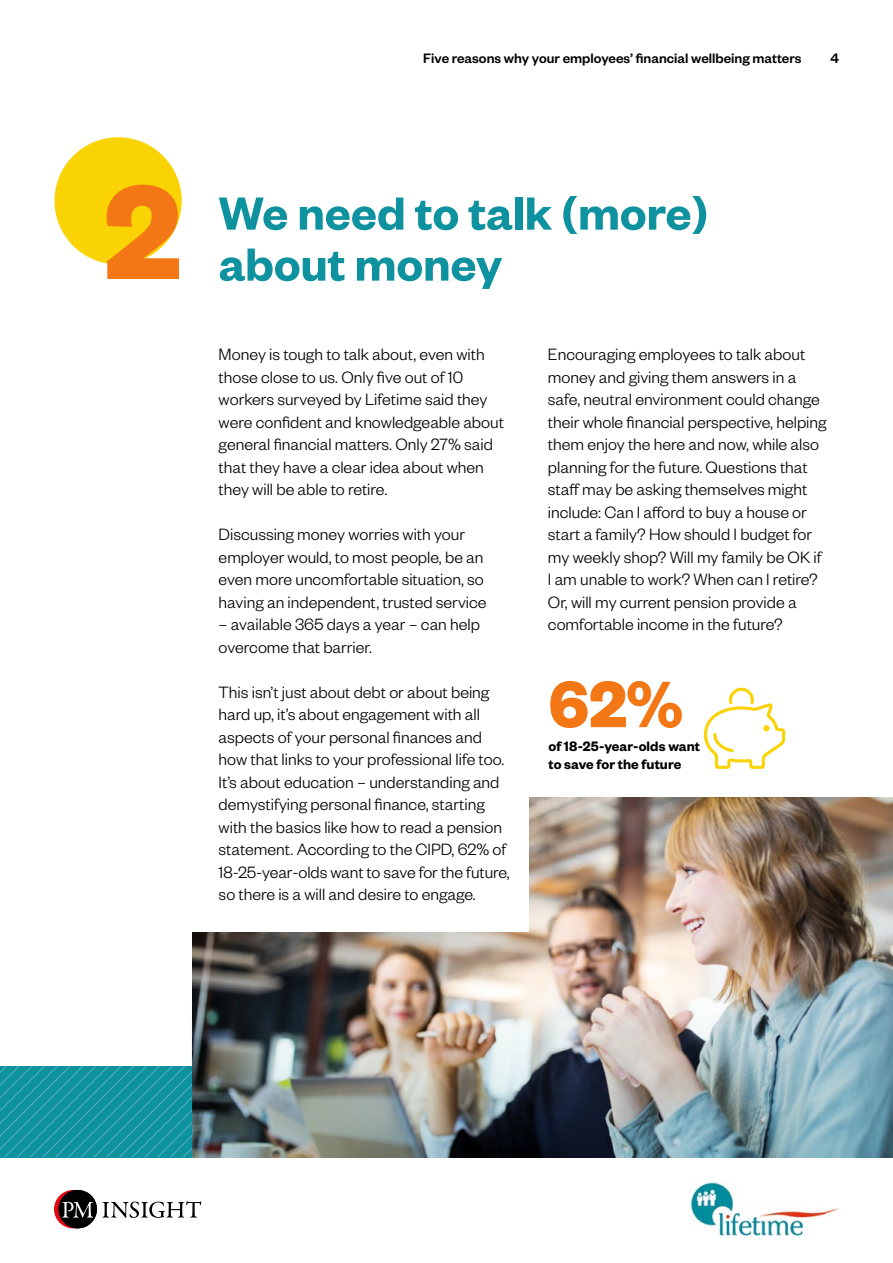
<style>
.page{position:relative;width:893px;height:1263px;background:#fff}
.page>*{position:absolute;margin:0;border:0;box-sizing:border-box;transform-origin:0 0}
.t1{font:700 147px "Founders Grotesk";color:#f37715}
.t2{font:700 72px "Founders Grotesk";color:#f37715}
.t3{font:600 51px/51px "Founders Grotesk";color:#0f929f}
.t4{font:300 18px/22.5px "Founders Grotesk";color:#000}
.t5{font:500 15px "Founders Grotesk";color:#000}
.t6{font:600 15px "Founders Grotesk";letter-spacing:.005em;color:#000}
</style>
<div class="page">
<svg style="left:102px;top:1201px;width:99px;height:17px"></svg>
<div style="left:59px;top:1190px;width:38px;height:38px;background:#000;border-radius:50%"></div>
<svg style="left:54px;top:1190px;width:39px;height:38px"></svg>
<img style="left:690px;top:1183px;width:149px;height:52px">
<img style="left:529px;top:797px;width:364px;height:135px">
<div style="left:54px;top:137px;width:128px;height:127px;background:#fad305;border-radius:50%"></div>
<svg style="left:704px;top:688px;width:81px;height:81px"></svg>
<img style="left:191px;top:932px;width:702px;height:226px">
<svg style="left:0;top:1067px;width:191px;height:90px;background:#1695a1"></svg>
<p class="t5" style="left:423px;top:49px;width:380px">Five reasons why your employees’ financial wellbeing matters</p>
<p class="t5" style="left:830px;top:49px;width:10px">4</p>
<h1 class="t1" style="left:104px;top:138px;width:78px">2</h1>
<h3 class="t3" style="left:219px;top:185px;width:491px">We need to talk (more) about money</h3>
<p class="t4" style="left:219px;top:342px;width:287px">Money is tough to talk about, even with those close to us. Only five out of 10 workers surveyed by Lifetime said they were confident and knowledgeable about general financial matters. Only 27% said that they have a clear idea about when they will be able to retire.</p>
<p class="t4" style="left:219px;top:522px;width:269px">Discussing money worries with your employer would, to most people, be an even more uncomfortable situation, so having an independent, trusted service</p>
<p class="t4" style="left:219px;top:612px;width:263px">– available 365 days a year – can help overcome that barrier.</p>
<p class="t4" style="left:219px;top:680px;width:293px">This isn’t just about debt or about being hard up, it’s about engagement with all aspects of your personal finances and how that links to your professional life too.<br>It’s about education – understanding and demystifying personal finance, starting with the basics like how to read a pension statement. According to the CIPD, 62% of 18-25-year-olds want to save for the future, so there is a will and desire to engage.</p>
<p class="t4" style="left:548px;top:342px;width:280px">Encouraging employees to talk about money and giving them answers in a safe, neutral environment could change their whole financial perspective, helping them enjoy the here and now, while also planning for the future. Questions that staff may be asking themselves might include: Can I afford to buy a house or start a family? How should I budget for my weekly shop? Will my family be OK if I am unable to work? When can I retire?<br>Or, will my current pension provide a comfortable income in the future?</p>
<h2 class="t2" style="left:549px;top:658px;width:136px">62%</h2>
<p class="t6" style="left:548px;top:755px;width:134px">to save for the future</p>
<p class="t6" style="left:548px;top:737px;width:153px">of 18-25-year-olds want</p>
</div>
